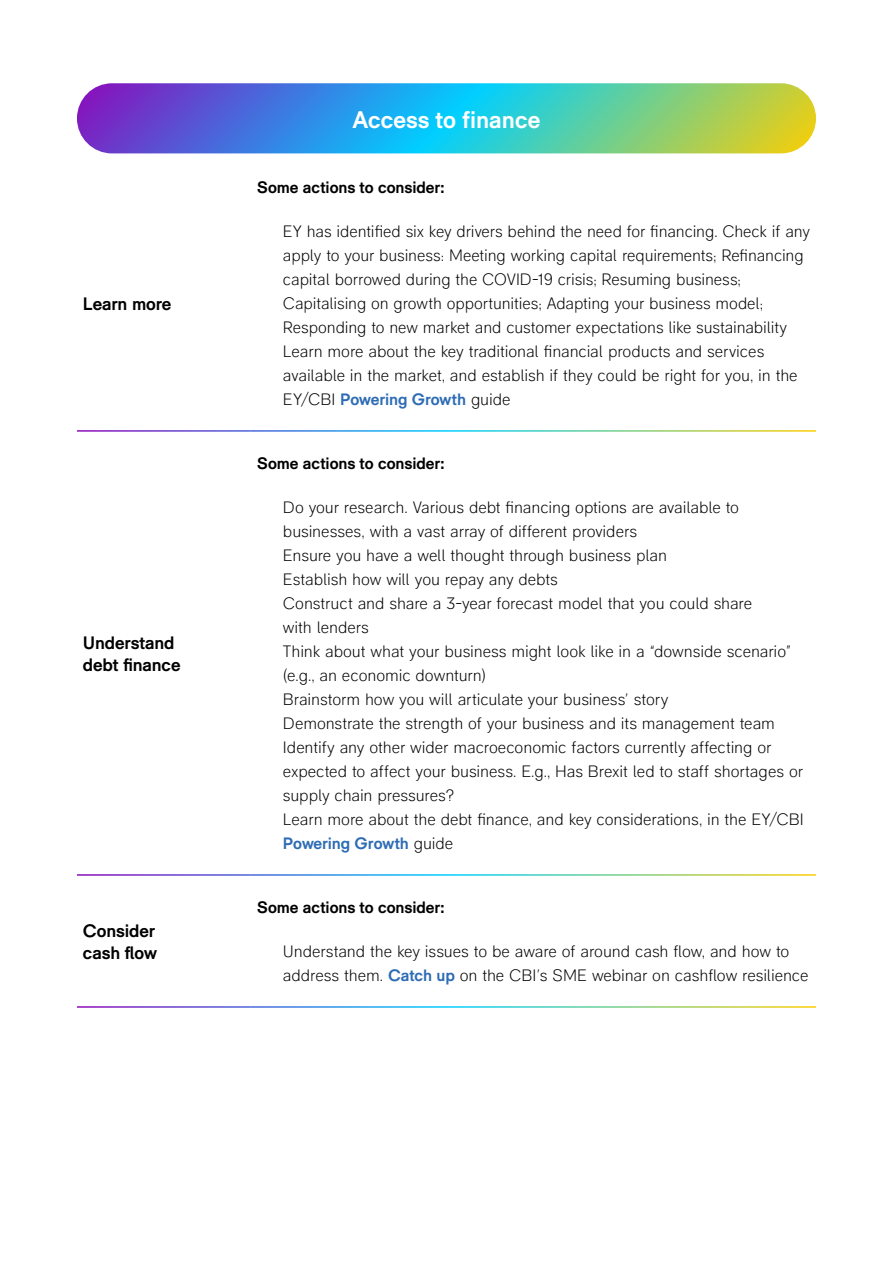
<style>
.page{position:relative;width:893px;height:1263px;background:#fff}
.page>*{position:absolute;margin:0;border:0;box-sizing:border-box;transform-origin:0 0}
.t1{font:700 24px "RM Pro";color:#fff}
.t2{font:700 18px/21.6px "RM Pro";letter-spacing:-.005em;color:#000}
.t3{font:300 16.5px/24px "RM Pro";letter-spacing:-.005em;color:#000}
.t4{font:700 16.5px "RM Pro";letter-spacing:-.005em;color:#000}
.s1{font-weight:700;color:#2d6cb4}
</style>
<div class="page">
<svg style="left:77px;top:83px;width:739px;height:70px;background:#58a1b7"></svg>
<p class="t2" style="left:83px;top:293px;width:90px">Learn more</p>
<p class="t2" style="left:83px;top:632px;width:99px">Understand debt finance</p>
<p class="t2" style="left:83px;top:920px;width:76px">Consider cash flow</p>
<h1 class="t1" style="left:353px;top:105px;width:189px">Access to finance</h1>
<p class="t4" style="left:257px;top:178px;width:189px">Some actions to consider:</p>
<p class="t3" style="left:283px;top:220px;width:529px">EY has identified six key drivers behind the need for financing. Check if any apply to your business: Meeting working capital requirements; Refinancing capital borrowed during the COVID-19 crisis; Resuming business; Capitalising on growth opportunities; Adapting your business model; Responding to new market and customer expectations like sustainability Learn more about the key traditional financial products and services available in the market, and establish if they could be right for you, in the EY/CBI <span class="s1">Powering Growth</span> guide</p>
<p class="t4" style="left:257px;top:454px;width:189px">Some actions to consider:</p>
<p class="t3" style="left:283px;top:496px;width:522px">Do your research. Various debt financing options are available to businesses, with a vast array of different providers<br>Ensure you have a well thought through business plan<br>Establish how will you repay any debts<br>Construct and share a 3-year forecast model that you could share<br>with lenders<br>Think about what your business might look like in a “downside scenario” (e.g., an economic downturn)<br>Brainstorm how you will articulate your business’ story<br>Demonstrate the strength of your business and its management team Identify any other wider macroeconomic factors currently affecting or expected to affect your business. E.g., Has Brexit led to staff shortages or supply chain pressures?<br>Learn more about the debt finance, and key considerations, in the EY/CBI <span class="s1">Powering Growth</span> guide</p>
<p class="t4" style="left:257px;top:898px;width:189px">Some actions to consider:</p>
<p class="t3" style="left:283px;top:940px;width:527px">Understand the key issues to be aware of around cash flow, and how to address them. <span class="s1">Catch up</span> on the CBI’s SME webinar on cashflow resilience</p>
</div>
